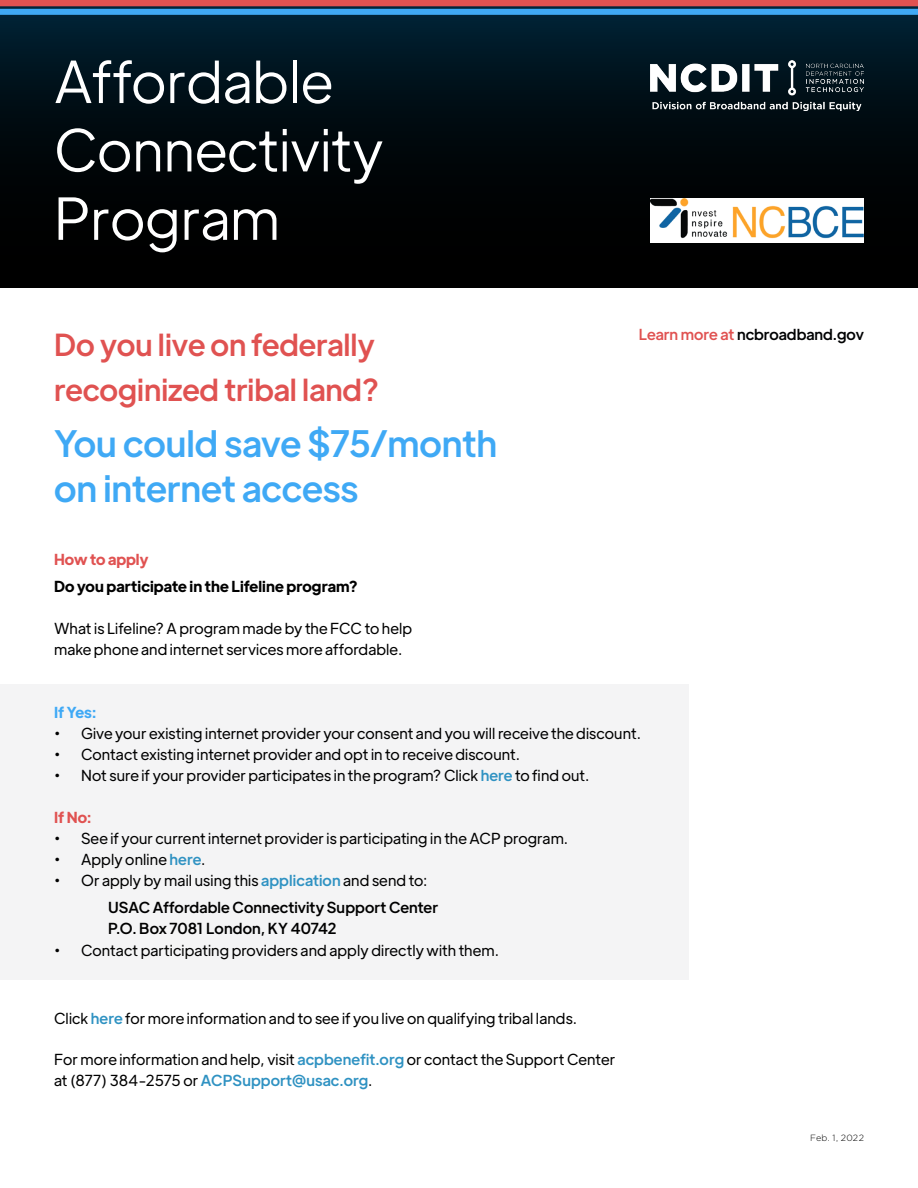
<style>
.page{position:relative;width:918px;height:1188px;background:#fff}
.page>*{position:absolute;margin:0;border:0;box-sizing:border-box;transform-origin:0 0}
.t1{font:300 57px/68.4px "Plus Jakarta Display";color:#fff}
.t2{font:500 36px/45px "Plus Jakarta Display";color:#3fa9f5}
.t3{font:500 30px/45px "Plus Jakarta Display";color:#e05251}
.t4{font:15px/21px "Plus Jakarta Display";letter-spacing:.01em;color:#000}
.t5{font:500 15px/27px "Plus Jakarta Display";letter-spacing:.005em;color:#000}
.t6{font:700 15px "Plus Jakarta Display";letter-spacing:.01em;color:#000}
.t7{font:500 15px "Plus Jakarta Display";color:#000203}
.t8{font:700 15px "Plus Jakarta Display";color:#e05251}
.t9{font:700 15px "Plus Jakarta Display";color:#3fa9f5}
.t10{font:300 9px "Gotham";letter-spacing:.03em;color:#000}
.s1{color:#e05251}
.s2{font-weight:500;color:#2f92c2}
.s3{font-weight:400}
.s4{color:#2f92c2}
</style>
<div class="page">
<img style="left:0;top:0;width:918px;height:288px">
<div style="left:0;top:684px;width:688px;height:296px;background:#f4f4f5"></div>
<img style="left:650px;top:60px;width:214px;height:51px">
<img style="left:650px;top:199px;width:214px;height:43px">
<h1 class="t1" style="left:54px;top:46px;width:331px">Affordable<br>Connectivity<br>Program</h1>
<h3 class="t3" style="left:54px;top:321px;width:326px">Do you live on federally recoginized tribal land?</h3>
<h2 class="t2" style="left:54px;top:419px;width:445px">You could save $75/month on internet access</h2>
<p class="t8" style="left:54px;top:549px;width:96px">How to apply</p>
<p class="t6" style="left:54px;top:576px;width:305px">Do you participate in the Lifeline program?</p>
<p class="t4" style="left:54px;top:618px;width:360px">What is Lifeline? A program made by the FCC to help make phone and internet services more affordable.</p>
<p class="t7" style="left:639px;top:324px;width:227px"><span class="s1">Learn more at</span> ncbroadband.gov</p>
<p class="t9" style="left:54px;top:702px;width:44px">If Yes:</p>
<p class="t4" style="left:54px;top:723px;width:588px">• Give your existing internet provider your consent and you will receive the discount.</p>
<p class="t4" style="left:54px;top:744px;width:468px">• Contact existing internet provider and opt in to receive discount.</p>
<p class="t4" style="left:54px;top:765px;width:537px">• Not sure if your provider participates in the program? Click <span class="s2">here</span> to find out.</p>
<p class="t8" style="left:54px;top:807px;width:39px">If No:</p>
<p class="t4" style="left:54px;top:828px;width:516px">• See if your current internet provider is participating in the ACP program.</p>
<p class="t4" style="left:54px;top:849px;width:153px">• Apply online <span class="s2">here</span>.</p>
<p class="t5" style="left:108px;top:866px;width:332px;text-indent:-54px"><span class="s3">• Or apply by mail using this</span> <span class="s4">application</span> <span class="s3">and send to:<br></span>USAC Affordable Connectivity Support Center</p>
<p class="t5" style="left:108px;top:914px;width:230px">P.O. Box 7081 London, KY 40742</p>
<p class="t4" style="left:54px;top:939px;width:447px">• Contact participating providers and apply directly with them.</p>
<p class="t4" style="left:54px;top:1008px;width:525px">Click <span class="s2">here</span> for more information and to see if you live on qualifying tribal lands.</p>
<p class="t4" style="left:54px;top:1048px;width:563px">For more information and help, visit <span class="s2">acpbenefit.org</span> or contact the Support Center at (877) 384-2575 or <span class="s2">ACPSupport@usac.org</span>.</p>
<p class="t10" style="left:810px;top:1132px;width:55px">Feb. 1, 2022</p>
</div>
